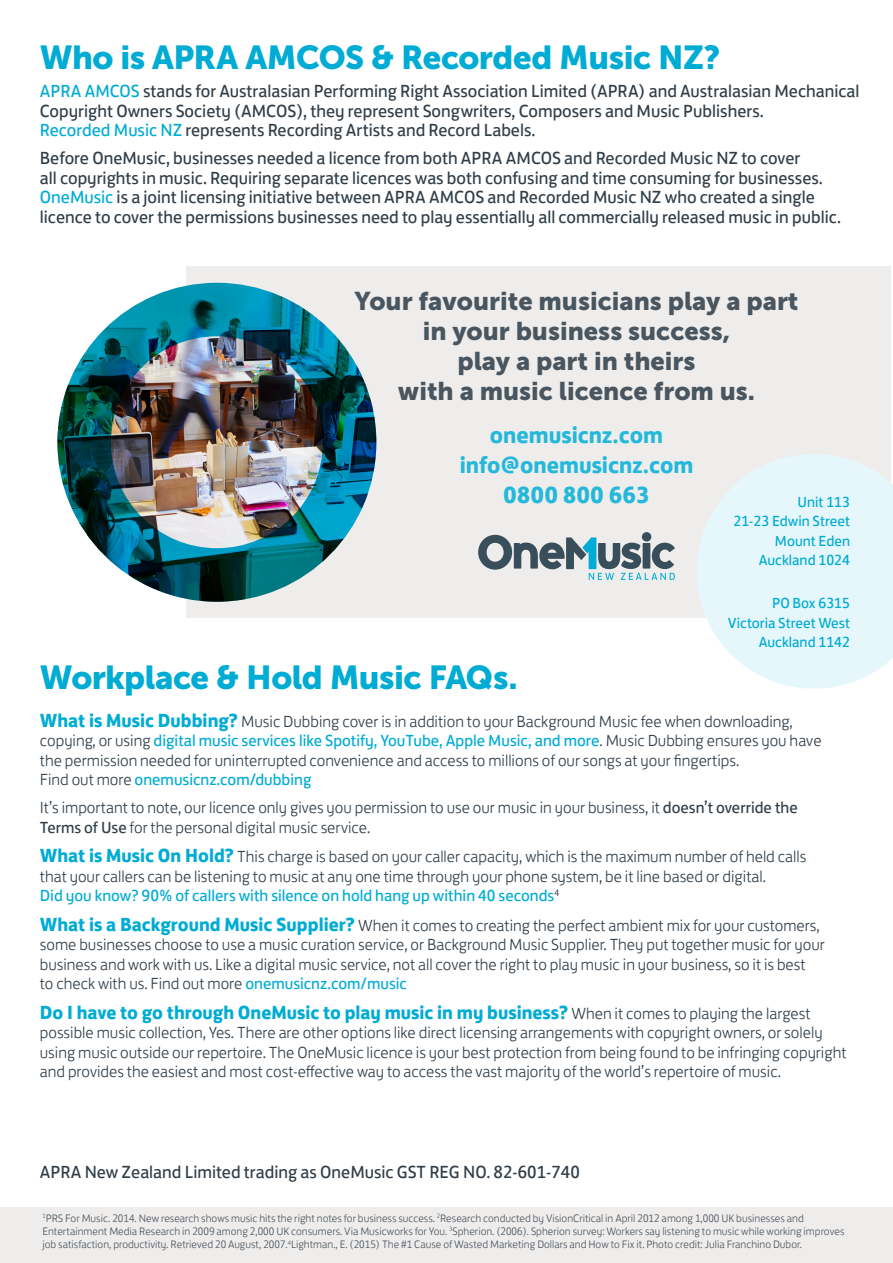
<style>
.page{position:relative;width:893px;height:1263px;background:#fff}
.page>*{position:absolute;margin:0;border:0;box-sizing:border-box;transform-origin:0 0}
.Body{font:33px "Museo Sans 900";letter-spacing:-.02em;color:#00acd4}
.headings{font:33px "Museo Sans 900";letter-spacing:-.015em;color:#00acd4}
.Bold_blue{font:25.5px/30px "Museo Sans 900";color:#4a565f;text-align:center}
.Bold_blue-2{font:700 24px/30px "FS Jack";color:#24b8da;text-align:center}
.t1{font:700 19.5px "FS Jack";color:#00acd4}
.Body-2{font:18px/19.5px "FS Jack";color:#313e48}
.t2{font:300 16.5px/19.5px "FS Jack";color:#313e48}
.Body-3{font:15px/19.5px "FS Jack";color:#00acd4;text-align:right}
.t3{font:300 11.1px/13.4px "FS Jack";color:#4a565f}
.s1{color:#00acd4}
.s2{font-weight:700;font-size:19.5px;color:#00acd4}
.s3{font-weight:400;color:#00acd4}
.s4{font-weight:400}
.s5{font-weight:300;font-size:16.5px;color:#313e48}
</style>
<div class="page">
<div style="left:186px;top:266px;width:704px;height:351px;background:#efedec"></div>
<div style="left:0;top:1208px;width:893px;height:55px;background:#efedec"></div>
<svg style="left:696px;top:454px;width:197px;height:235px;fill:#e6f7fb"></svg>
<div style="left:642px;top:532px;width:9px;height:9px;background:#384e5a;border-radius:50%"></div>
<svg style="left:478px;top:535px;width:197px;height:45px"></svg>
<img style="left:57px;top:283px;width:319px;height:319px;border-radius:159px">
<div style="left:57px;top:283px;width:319px;height:319px;border:54px solid #00acd4;border-radius:50%"></div>
<p class="Body" style="left:40px;top:39px;width:682px">Who is APRA AMCOS &amp; Recorded Music NZ?</p>
<p class="Body-2" style="left:40px;top:80px;width:821px"><span class="s1">APRA AMCOS</span> stands for Australasian Performing Right Association Limited (APRA) and Australasian Mechanical<br>Copyright Owners Society (AMCOS), they represent Songwriters, Composers and Music Publishers.<br><span class="s1">Recorded Music NZ</span> represents Recording Artists and Record Labels.</p>
<p class="Body-2" style="left:40px;top:147px;width:803px">Before OneMusic, businesses needed a licence from both APRA AMCOS and Recorded Music NZ to cover<br>all copyrights in music. Requiring separate licences was both confusing and time consuming for businesses.<br><span class="s1">OneMusic</span> is a joint licensing initiative between APRA AMCOS and Recorded Music NZ who created a single licence to cover the permissions businesses need to play essentially all commercially released music in public.</p>
<p class="Bold_blue" style="left:354px;top:286px;width:446px">Your favourite musicians play a part in your business success,<br>play a part in theirs<br>with a music licence from us.</p>
<p class="Bold_blue-2" style="left:460px;top:418px;width:235px">onemusicnz.com info@onemusicnz.com<br>0800 800 663</p>
<p class="Body-3" style="left:733px;top:491px;width:118px">Unit 113<br>21-23 Edwin Street<br>Mount Eden<br>Auckland 1024</p>
<p class="Body-3" style="left:728px;top:592px;width:124px">PO Box 6315<br>Victoria Street West<br>Auckland 1142</p>
<p class="headings" style="left:40px;top:659px;width:479px">Workplace &amp; Hold Music FAQs.</p>
<p class="t2" style="left:40px;top:710px;width:783px"><span class="s2">What is Music Dubbing?</span> Music Dubbing cover is in addition to your Background Music fee when downloading, copying, or using <span class="s3">digital music services like Spotify, YouTube, Apple Music, and more</span>. Music Dubbing ensures you have the permission needed for uninterrupted convenience and access to millions of our songs at your fingertips.<br>Find out more <span class="s3">onemusicnz.com/dubbing</span></p>
<p class="t2" style="left:40px;top:796px;width:759px">It’s important to note, our licence only gives you permission to use our music in your business, it <span class="s4">doesn’t override the<br>Terms of Use</span> for the personal digital music service.</p>
<p class="t2" style="left:40px;top:845px;width:768px"><span class="s2">What is Music On Hold?</span> This charge is based on your caller capacity, which is the maximum number of held calls that your callers can be listening to music at any one time through your phone system, be it line based or digital.<br><span class="s3">Did you know? 90% of callers with silence on hold hang up within 40 seconds</span><sup>4</sup></p>
<p class="t2" style="left:40px;top:914px;width:786px"><span class="s2">What is a Background Music Supplier?</span> When it comes to creating the perfect ambient mix for your customers, some businesses choose to use a music curation service, or Background Music Supplier. They put together music for your business and work with us. Like a digital music service, not all cover the right to play music in your business, so it is best<br>to check with us. Find out more <span class="s3">onemusicnz.com/music</span></p>
<p class="t1" style="left:40px;top:996px;width:772px">Do I have to go through OneMusic to play music in my business? <span class="s5">When it comes to playing the largest</span></p>
<p class="t2" style="left:40px;top:1021px;width:808px">possible music collection, Yes. There are other options like direct licensing arrangements with copyright owners, or solely using music outside our repertoire. The OneMusic licence is your best protection from being found to be infringing copyright and provides the easiest and most cost-effective way to access the vast majority of the world’s repertoire of music.</p>
<p class="Body-2" style="left:40px;top:1161px;width:541px">APRA New Zealand Limited trading as OneMusic GST REG NO. 82-601-740</p>
<p class="t3" style="left:43px;top:1210px;width:803px"><sup>1</sup>PRS For Music. 2014. New research shows music hits the right notes for business success. <sup>2</sup>Research conducted by VisionCritical in April 2012 among 1,000 UK businesses and<br>Entertainment Media Research in 2009 among 2,000 UK consumers. Via Musicworks for You. <sup>3</sup>Spherion. (2006). Spherion survey: Workers say listening to music while working improves job satisfaction, productivity. Retrieved 20 August, 2007.<sup>4</sup>Lightman., E. (2015) The #1 Cause of Wasted Marketing Dollars and How to Fix it. Photo credit: Julia Franchino Dubor.</p>
</div>
